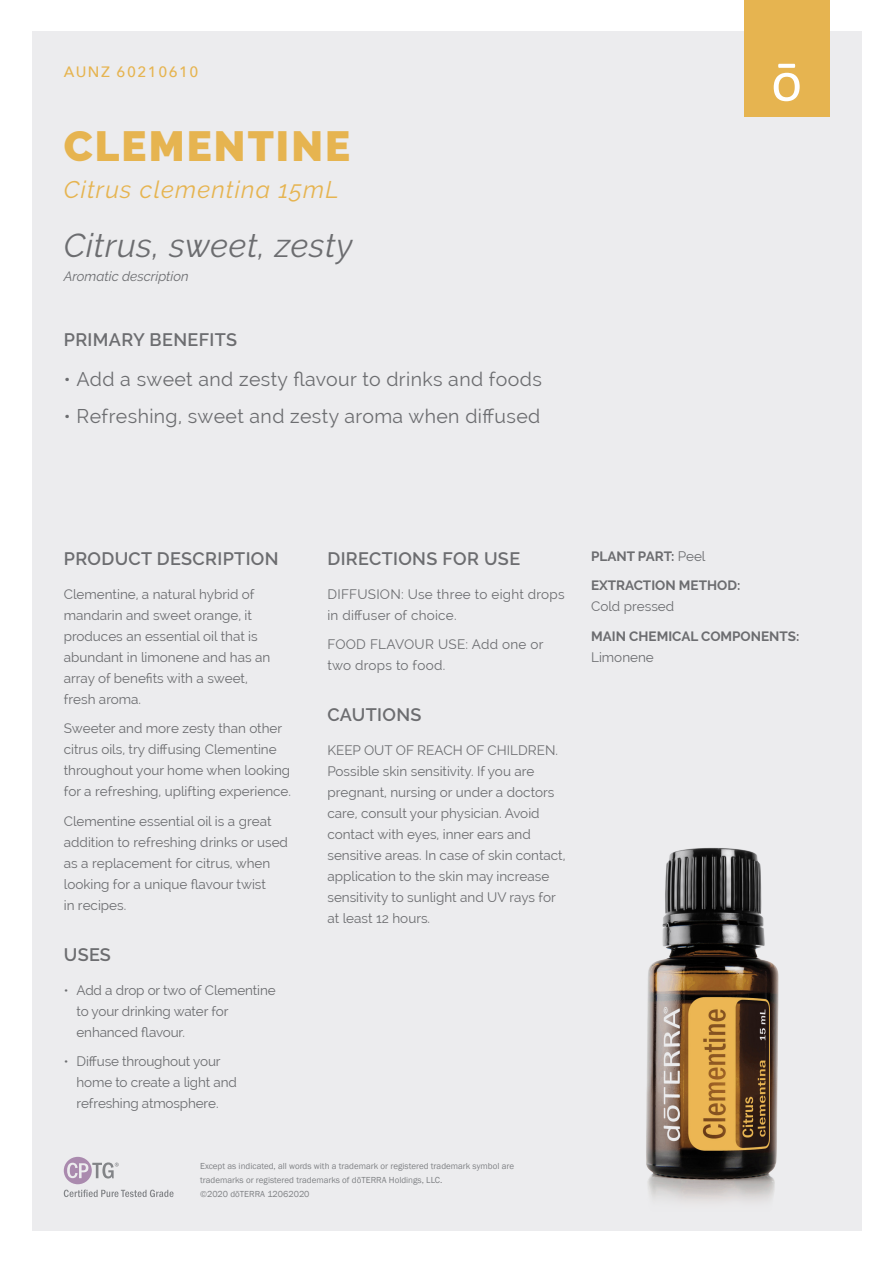
<style>
.page{position:relative;width:893px;height:1263px;background:#fff}
.page>*{position:absolute;margin:0;border:0;box-sizing:border-box;transform-origin:0 0}
.Product_Name{font:900 42px "Raleway";letter-spacing:.05em;color:#e6b450}
.Aromatic_Description{font:italic 33px "Raleway";letter-spacing:.02em;color:#6c6d70}
.Botanical_Name{font:italic 24px "Raleway";letter-spacing:.05em;color:#e6b450}
.t1{font:19.5px "Raleway";letter-spacing:.02em;color:#6c6d70}
.SUB_HEADER{font:600 18px "Raleway";letter-spacing:.02em;color:#6c6d70}
.t2{font:500 15px "Avenir Next";letter-spacing:.1em;color:#e6b450}
.description{font:13.5px/21px "Raleway";color:#6c6d70}
.SUB_HEADER-2{font:13.5px/21px "Raleway";letter-spacing:.02em;color:#6c6d70}
.description-2{font:700 13.5px/21px "Raleway";color:#6c6d70}
.description-3{font:italic 13.5px "Raleway";color:#6c6d70}
.t3{font:9px/14.1px "Franklin Gothic";color:#808285}
.s1{font-weight:400}
</style>
<div class="page">
<div style="left:32px;top:32px;width:829px;height:1199px;background:#ececee"></div>
<div style="left:744px;top:0;width:85px;height:116px;background:#e6b450"></div>
<svg style="left:774px;top:64px;width:26px;height:37px"></svg>
<img style="left:646px;top:847px;width:133px;height:355px">
<svg style="left:64px;top:1157px;width:110px;height:40px"></svg>
<p class="t2" style="left:64px;top:59px;width:136px">AUNZ 60210610</p>
<p class="Product_Name" style="left:64px;top:122px;width:288px">CLEMENTINE</p>
<p class="Botanical_Name" style="left:64px;top:175px;width:277px">Citrus clementina 15mL</p>
<p class="Aromatic_Description" style="left:64px;top:227px;width:290px">Citrus, sweet, zesty</p>
<p class="description-3" style="left:64px;top:269px;width:126px">Aromatic description</p>
<p class="SUB_HEADER" style="left:64px;top:329px;width:175px">PRIMARY BENEFITS</p>
<p class="t1" style="left:64px;top:367px;width:480px">• Add a sweet and zesty flavour to drinks and foods</p>
<p class="t1" style="left:64px;top:405px;width:478px">• Refreshing, sweet and zesty aroma when diffused</p>
<p class="SUB_HEADER" style="left:64px;top:548px;width:216px">PRODUCT DESCRIPTION</p>
<p class="description" style="left:64px;top:583px;width:208px">Clementine, a natural hybrid of mandarin and sweet orange, it produces an essential oil that is abundant in limonene and has an array of benefits with a sweet, fresh aroma.</p>
<p class="description" style="left:64px;top:718px;width:229px">Sweeter and more zesty than other citrus oils, try diffusing Clementine throughout your home when looking for a refreshing, uplifting experience.</p>
<p class="description" style="left:64px;top:810px;width:226px">Clementine essential oil is a great addition to refreshing drinks or used as a replacement for citrus, when looking for a unique flavour twist<br>in recipes.</p>
<p class="SUB_HEADER" style="left:64px;top:944px;width:49px">USES</p>
<p class="description" style="left:77px;top:979px;width:201px;text-indent:-13px">• Add a drop or two of Clementine to your drinking water for enhanced flavour.</p>
<p class="description" style="left:77px;top:1051px;width:162px;text-indent:-13px">• Diffuse throughout your home to create a light and refreshing atmosphere.</p>
<p class="SUB_HEADER" style="left:327px;top:548px;width:194px">DIRECTIONS FOR USE</p>
<p class="SUB_HEADER-2" style="left:327px;top:583px;width:239px">DIFFUSION: Use three to eight drops in diffuser of choice.</p>
<p class="SUB_HEADER-2" style="left:327px;top:634px;width:217px">FOOD FLAVOUR USE: Add one or two drops to food.</p>
<p class="SUB_HEADER" style="left:327px;top:704px;width:96px">CAUTIONS</p>
<p class="description" style="left:327px;top:740px;width:240px">KEEP OUT OF REACH OF CHILDREN.<br>Possible skin sensitivity. If you are pregnant, nursing or under a doctors care, consult your physician. Avoid contact with eyes, inner ears and sensitive areas. In case of skin contact, application to the skin may increase sensitivity to sunlight and UV rays for at least 12 hours.</p>
<p class="t3" style="left:200px;top:1159px;width:315px">Except as indicated, all words with a trademark or registered trademark symbol are trademarks or registered trademarks of dōTERRA Holdings, LLC.<br>©2020 dōTERRA 12062020</p>
<p class="description-2" style="left:591px;top:545px;width:116px">PLANT PART: <span class="s1">Peel</span></p>
<p class="description-2" style="left:591px;top:575px;width:151px">EXTRACTION METHOD:<br><span class="s1">Cold pressed</span></p>
<p class="description-2" style="left:591px;top:625px;width:210px">MAIN CHEMICAL COMPONENTS:<br><span class="s1">Limonene</span></p>
</div>
